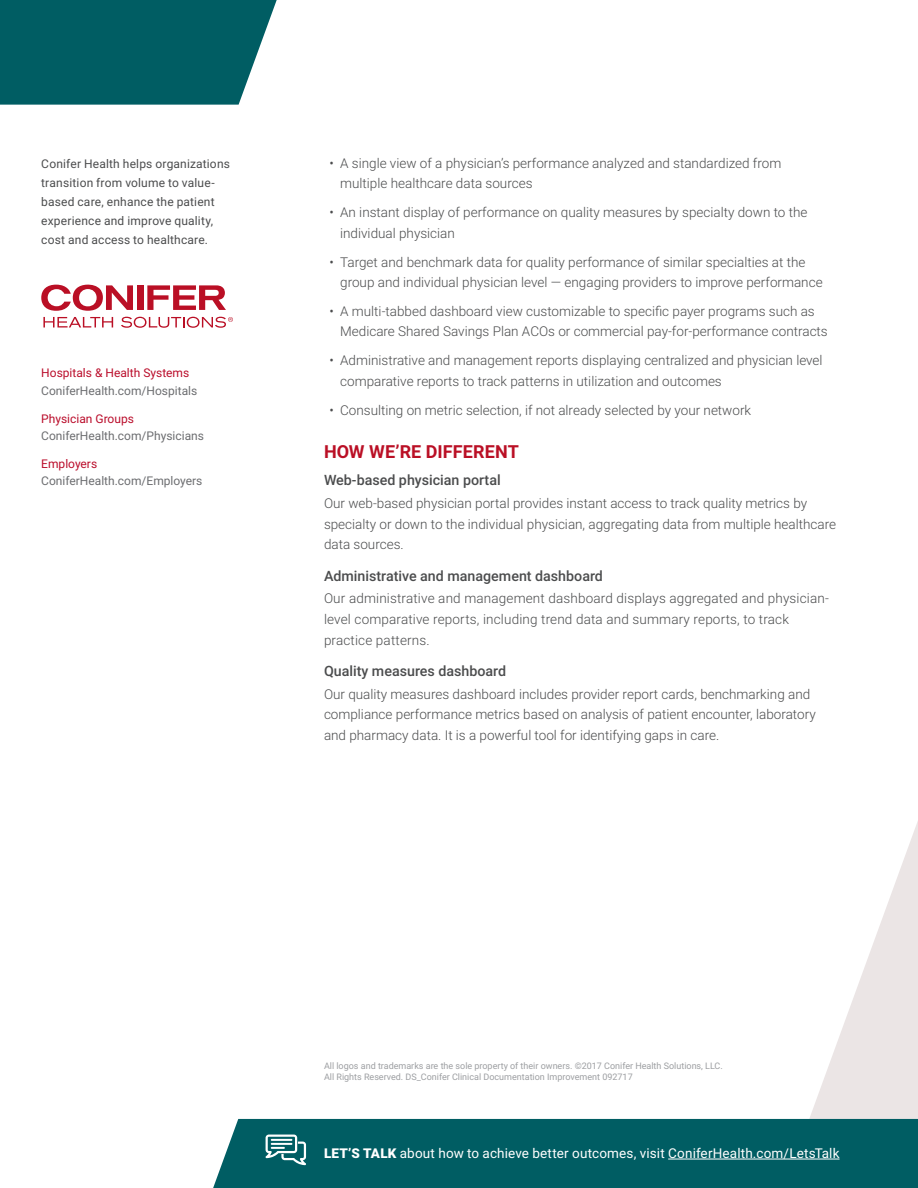
<style>
.page{position:relative;width:918px;height:1188px;background:#fff}
.page>*{position:absolute;margin:0;border:0;box-sizing:border-box;transform-origin:0 0}
.Heading_2_Red{font:700 18px "Roboto";letter-spacing:.005em;color:#ba0f25}
.Heading_3_Warm_Gray{font:500 14.25px "Roboto";color:#4b4c4d}
.Roboto_Text{font:300 13.5px/20.7px "Roboto";color:#4b4c4d}
.Heading_2_Red-2{font:13.5px "Roboto";letter-spacing:.01em;color:#fff}
.t1{font:12px/19.2px "Roboto";letter-spacing:.015em;color:#4b4c4d}
.t2{font:12px/17.2px "Roboto";color:#6c6d70}
.t3{font:9px/10.8px "Roboto";color:#9d9fa2}
.s1{color:#ba0d2b}
.s2{font-weight:900}
</style>
<div class="page">
<svg style="left:0;top:0;width:277px;height:105px;background:#12686e"></svg>
<svg style="left:147px;top:285px;width:79px;height:25px"></svg>
<div style="left:137px;top:285px;width:6px;height:25px;background:#ba0f25"></div>
<svg style="left:43px;top:317px;width:70px;height:10px"></svg>
<svg style="left:41px;top:284px;width:92px;height:27px"></svg>
<svg style="left:121px;top:317px;width:112px;height:11px"></svg>
<svg style="left:779px;top:821px;width:139px;height:298px"></svg>
<div style="left:213px;top:1119px;width:705px;height:69px;background:#005d63"></div>
<hr style="left:668px;top:1159px;width:172px;height:1px;background:#fff">
<svg style="left:265px;top:1135px;width:41px;height:30px"></svg>
<p class="t1" style="left:41px;top:153px;width:190px">Conifer Health helps organizations transition from volume to value&shy;based care, enhance the patient experience and improve quality, cost and access to healthcare.</p>
<p class="t2" style="left:41px;top:364px;width:158px"><span class="s1">Hospitals &amp; Health Systems<br></span>ConiferHealth.com/Hospitals</p>
<p class="t2" style="left:41px;top:409px;width:164px"><span class="s1">Physician Groups<br></span>ConiferHealth.com/Physicians</p>
<p class="t2" style="left:41px;top:455px;width:163px"><span class="s1">Employers<br></span>ConiferHealth.com/Employers</p>
<p class="Roboto_Text" style="left:340px;top:152px;width:443px;text-indent:-11px">• A single view of a physician’s performance analyzed and standardized from multiple healthcare data sources</p>
<p class="Roboto_Text" style="left:340px;top:202px;width:469px;text-indent:-11px">• An instant display of performance on quality measures by specialty down to the individual physician</p>
<p class="Roboto_Text" style="left:340px;top:251px;width:484px;text-indent:-11px">• Target and benchmark data for quality performance of similar specialties at the group and individual physician level — engaging providers to improve performance</p>
<p class="Roboto_Text" style="left:340px;top:300px;width:489px;text-indent:-11px">• A multi-tabbed dashboard view customizable to specific payer programs such as<br>Medicare Shared Savings Plan ACOs or commercial pay-for-performance contracts</p>
<p class="Roboto_Text" style="left:340px;top:350px;width:484px;text-indent:-11px">• Administrative and management reports displaying centralized and physician level comparative reports to track patterns in utilization and outcomes</p>
<p class="Roboto_Text" style="left:329px;top:399px;width:423px">• Consulting on metric selection, if not already selected by your network</p>
<p class="Heading_2_Red" style="left:324px;top:439px;width:196px">HOW WE’RE DIFFERENT</p>
<p class="Heading_3_Warm_Gray" style="left:324px;top:470px;width:178px">Web-based physician portal</p>
<p class="Roboto_Text" style="left:324px;top:492px;width:514px">Our web-based physician portal provides instant access to track quality metrics by specialty or down to the individual physician, aggregating data from multiple healthcare data sources.</p>
<p class="Heading_3_Warm_Gray" style="left:324px;top:566px;width:280px">Administrative and management dashboard</p>
<p class="Roboto_Text" style="left:324px;top:588px;width:506px">Our administrative and management dashboard displays aggregated and physician&shy;level comparative reports, including trend data and summary reports, to track practice patterns.</p>
<p class="Heading_3_Warm_Gray" style="left:324px;top:661px;width:184px">Quality measures dashboard</p>
<p class="Roboto_Text" style="left:324px;top:683px;width:493px">Our quality measures dashboard includes provider report cards, benchmarking and compliance performance metrics based on analysis of patient encounter, laboratory and pharmacy data. It is a powerful tool for identifying gaps in care.</p>
<p class="t3" style="left:324px;top:1060px;width:400px">All logos and trademarks are the sole property of their owners. ©2017 Conifer Health Solutions, LLC.<br>All Rights Reserved. DS_Conifer Clinical Documentation Improvement 092717</p>
<p class="Heading_2_Red-2" style="left:324px;top:1144px;width:517px"><span class="s2">LET’S TALK</span> about how to achieve better outcomes, visit ConiferHealth.com/LetsTalk</p>
</div>
